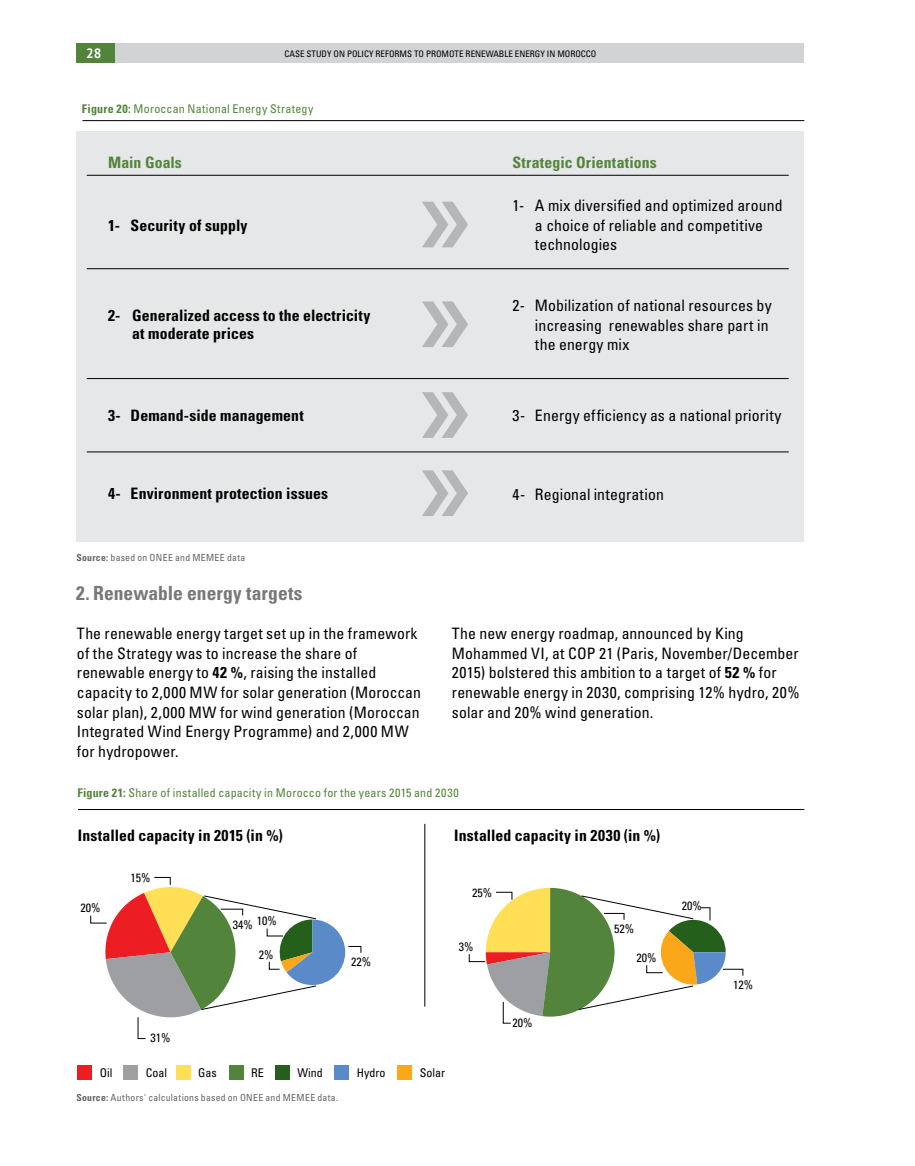
<style>
.page{position:relative;width:915px;height:1166px;background:#fff}
.page>*{position:absolute;margin:0;border:0;box-sizing:border-box;transform-origin:0 0}
.t1{font:700 condensed 19.5px "Univers";color:#77787b}
.t2{font:condensed 15.75px/19.5px "Univers";letter-spacing:.005em;color:#000}
.t3{font:700 condensed 15.75px/18px "Univers";letter-spacing:.005em;color:#000}
.t4{font:700 condensed 15.75px "Univers";letter-spacing:.01em;color:#53843b}
.t5{font:700 13.5px "PT Sans";color:#fff}
.t6{font:condensed 12px "Univers";letter-spacing:.02em;color:#53843b}
.t7{font:condensed 12px "Univers";color:#000}
.t8{font:condensed 9.75px "Univers";letter-spacing:.025em;color:#636466}
.t9{font:condensed 9px "Univers";color:#000}
.s1{font-weight:700}
</style>
<div class="page">
<div style="left:114px;top:43px;width:690px;height:20px;background:#d1d3d4"></div>
<div style="left:77px;top:43px;width:38px;height:20px;background:#53843b"></div>
<div style="left:77px;top:132px;width:726px;height:410px;background:#e6e7e8"></div>
<hr style="left:82px;top:120px;width:722px;height:1px;background:#000">
<svg style="left:422px;top:202px;width:46px;height:45px"></svg>
<svg style="left:422px;top:392px;width:46px;height:46px"></svg>
<svg style="left:422px;top:470px;width:46px;height:46px"></svg>
<svg style="left:422px;top:301px;width:46px;height:46px"></svg>
<hr style="left:78px;top:809px;width:726px;height:1px;background:#000">
<hr style="left:424px;top:823px;width:1px;height:183px;background:#000">
<hr style="left:87px;top:268px;width:701px;height:1px;background:#000">
<hr style="left:87px;top:378px;width:701px;height:1px;background:#000">
<hr style="left:87px;top:451px;width:701px;height:1px;background:#000">
<hr style="left:87px;top:175px;width:701px;height:1px;background:#000">
<div style="left:77px;top:1064px;width:15px;height:15px;background:#ed1d24"></div>
<div style="left:123px;top:1064px;width:15px;height:15px;background:#9d9fa2"></div>
<div style="left:176px;top:1064px;width:14px;height:15px;background:#ffdf55"></div>
<div style="left:229px;top:1064px;width:15px;height:15px;background:#53843b"></div>
<div style="left:275px;top:1064px;width:15px;height:15px;background:#255f1c"></div>
<div style="left:334px;top:1064px;width:15px;height:15px;background:#5b8ac8"></div>
<div style="left:397px;top:1064px;width:15px;height:15px;background:#faa81a"></div>
<svg style="left:90px;top:876px;width:271px;height:162px"></svg>
<svg style="left:468px;top:887px;width:275px;height:136px"></svg>
<p class="t5" style="left:86px;top:44px;width:17px">28</p>
<p class="t9" style="left:284px;top:48px;width:313px">CASE STUDY ON POLICY REFORMS TO PROMOTE RENEWABLE ENERGY IN MOROCCO</p>
<p class="t6" style="left:82px;top:102px;width:233px"><span class="s1">Figure 20:</span> Moroccan National Energy Strategy</p>
<p class="t4" style="left:108px;top:153px;width:75px">Main Goals</p>
<p class="t4" style="left:512px;top:153px;width:146px">Strategic Orientations</p>
<p class="t3" style="left:108px;top:216px;width:141px">1- Security of supply</p>
<p class="t3" style="left:132px;top:306px;width:240px;text-indent:-24px">2- Generalized access to the electricity at moderate prices</p>
<p class="t3" style="left:108px;top:406px;width:197px">3- Demand-side management</p>
<p class="t3" style="left:108px;top:484px;width:221px">4- Environment protection issues</p>
<p class="t8" style="left:76px;top:551px;width:170px"><span class="s1">Source:</span> based on ONEE and MEMEE data</p>
<p class="t1" style="left:76px;top:580px;width:228px">2. Renewable energy targets</p>
<p class="t2" style="left:77px;top:623px;width:345px">The renewable energy target set up in the framework of the Strategy was to increase the share of renewable energy to <span class="s1">42 %</span>, raising the installed capacity to 2,000 MW for solar generation (Moroccan solar plan), 2,000 MW for wind generation (Moroccan Integrated Wind Energy Programme) and 2,000 MW for hydropower.</p>
<p class="t2" style="left:535px;top:195px;width:249px;text-indent:-23px">1- A mix diversified and optimized around a choice of reliable and competitive technologies</p>
<p class="t2" style="left:535px;top:295px;width:238px;text-indent:-23px">2- Mobilization of national resources by increasing renewables share part in the energy mix</p>
<p class="t2" style="left:512px;top:405px;width:270px">3- Energy efficiency as a national priority</p>
<p class="t2" style="left:512px;top:483px;width:153px">4- Regional integration</p>
<p class="t2" style="left:452px;top:623px;width:349px">The new energy roadmap, announced by King Mohammed VI, at COP 21 (Paris, November/December 2015) bolstered this ambition to a target of <span class="s1">52 %</span> for renewable energy in 2030, comprising 12% hydro, 20% solar and 20% wind generation.</p>
<p class="t6" style="left:77px;top:785px;width:383px"><span class="s1">Figure 21:</span> Share of installed capacity in Morocco for the years 2015 and 2030</p>
<p class="t3" style="left:78px;top:825px;width:206px">Installed capacity in 2015 (in %)</p>
<p class="t3" style="left:454px;top:825px;width:207px">Installed capacity in 2030 (in %)</p>
<p class="t7" style="left:130px;top:870px;width:21px">15%</p>
<p class="t7" style="left:472px;top:884px;width:21px">25%</p>
<p class="t7" style="left:80px;top:900px;width:21px">20%</p>
<p class="t7" style="left:681px;top:897px;width:21px">20%</p>
<p class="t7" style="left:257px;top:913px;width:21px">10%</p>
<p class="t7" style="left:259px;top:946px;width:16px">2%</p>
<p class="t7" style="left:233px;top:916px;width:21px">34%</p>
<p class="t7" style="left:614px;top:920px;width:21px">52%</p>
<p class="t7" style="left:458px;top:938px;width:16px">3%</p>
<p class="t7" style="left:636px;top:949px;width:21px">20%</p>
<p class="t7" style="left:351px;top:953px;width:21px">22%</p>
<p class="t7" style="left:150px;top:1030px;width:21px">31%</p>
<p class="t7" style="left:100px;top:1064px;width:14px">Oil</p>
<p class="t7" style="left:146px;top:1064px;width:23px">Coal</p>
<p class="t7" style="left:198px;top:1064px;width:20px">Gas</p>
<p class="t7" style="left:251px;top:1064px;width:14px">RE</p>
<p class="t7" style="left:297px;top:1064px;width:27px">Wind</p>
<p class="t7" style="left:357px;top:1064px;width:30px">Hydro</p>
<p class="t7" style="left:419px;top:1064px;width:27px">Solar</p>
<p class="t8" style="left:76px;top:1090px;width:263px"><span class="s1">Source:</span> Authors' calculations based on ONEE and MEMEE data.</p>
<p class="t7" style="left:512px;top:1014px;width:21px">20%</p>
<p class="t7" style="left:732px;top:976px;width:21px">12%</p>
</div>
